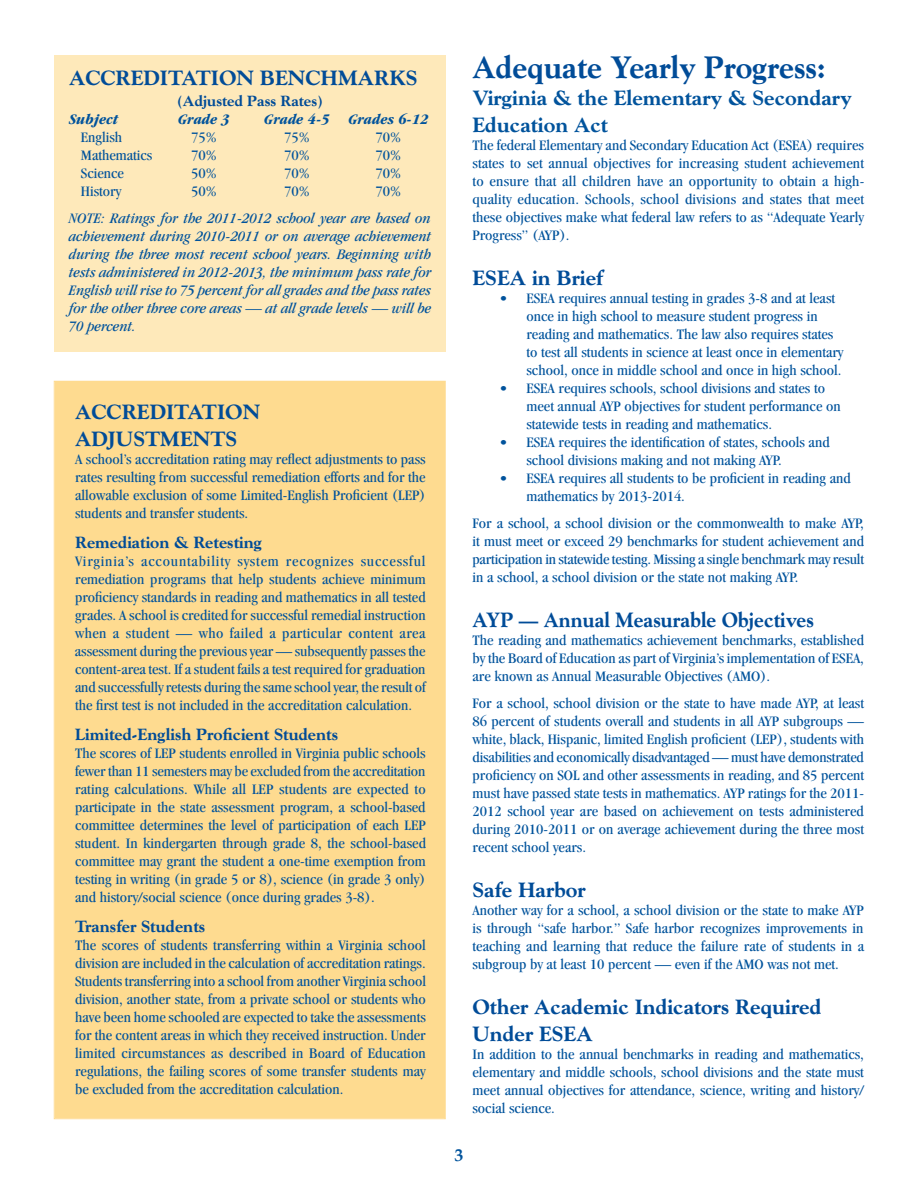
<style>
.page{position:relative;width:918px;height:1188px;background:#fff}
.page>*{position:absolute;margin:0;border:0;box-sizing:border-box;transform-origin:0 0}
.t1{font:800 31.5px "Goudy";color:#014c98;scale:.95 1}
.t2{font:800 21px/27px "Goudy";color:#014c98}
.t3{font:800 21px/27px "Goudy";color:#01539c}
.t4{font:800 21px "Goudy";color:#014c98;scale:.93 1}
.t5{font:700 18px "Palatino";color:#01539c}
.t6{font:800 16.5px "Goudy";color:#014c98}
.t7{font:condensed 15px/18px "Garamond";color:#01539c;text-align:justify;scale:1.1 1}
.t8{font:italic condensed 15px/18px "Garamond";color:#01539c;text-align:justify;scale:1.1 1}
.t9{font:italic 700 condensed 15px "Garamond";color:#01539c;scale:1.1 1}
.t10{font:800 15px "Goudy";color:#014c98}
</style>
<div class="page">
<div style="left:54px;top:381px;width:392px;height:738px;background:#fedb90"></div>
<div style="left:54px;top:55px;width:392px;height:296px;background:#fee9ba"></div>
<h2 class="t2" style="left:69px;top:64px;width:346px">Accreditation Benchmarks</h2>
<p class="t10" style="left:177px;top:92px;width:147px">(Adjusted Pass Rates)</p>
<p class="t9" style="left:69px;top:111px;width:46px">Subject</p>
<p class="t9" style="left:178px;top:111px;width:49px">Grade 3</p>
<p class="t9" style="left:264px;top:111px;width:151px">Grade 4-5 Grades 6-12</p>
<p class="t7" style="left:81px;top:128px;width:39px">English</p>
<p class="t7" style="left:191px;top:128px;width:25px">75%</p>
<p class="t7" style="left:284px;top:128px;width:25px">75%</p>
<p class="t7" style="left:376px;top:128px;width:25px">70%</p>
<p class="t7" style="left:81px;top:146px;width:66px">Mathematics</p>
<p class="t7" style="left:191px;top:146px;width:25px">70%</p>
<p class="t7" style="left:284px;top:146px;width:25px">70%</p>
<p class="t7" style="left:376px;top:146px;width:25px">70%</p>
<p class="t7" style="left:81px;top:164px;width:41px">Science</p>
<p class="t7" style="left:191px;top:164px;width:25px">50%</p>
<p class="t7" style="left:284px;top:164px;width:25px">70%</p>
<p class="t7" style="left:376px;top:164px;width:25px">70%</p>
<p class="t7" style="left:81px;top:182px;width:38px">History</p>
<p class="t7" style="left:191px;top:182px;width:25px">50%</p>
<p class="t7" style="left:284px;top:182px;width:25px">70%</p>
<p class="t7" style="left:376px;top:182px;width:25px">70%</p>
<p class="t8" style="left:69px;top:209px;width:331px">Note: Ratings for the 2011-2012 school year are based on achievement during 2010-2011 or on average achievement during the three most recent school years. Beginning with tests administered in 2012-2013, the minimum pass rate for English will rise to 75 percent for all grades and the pass rates for the other three core areas — at all grade levels — will be 70 percent.</p>
<h2 class="t2" style="left:75px;top:399px;width:182px">Accreditation<br>Adjustments</h2>
<p class="t7" style="left:75px;top:450px;width:320px">A school’s accreditation rating may reflect adjustments to pass rates resulting from successful remediation efforts and for the allowable exclusion of some Limited-English Proficient (LEP) students and transfer students.</p>
<p class="t6" style="left:75px;top:533px;width:189px">Remediation &amp; Retesting</p>
<p class="t7" style="left:75px;top:552px;width:321px">Virginia’s accountability system recognizes successful remediation programs that help students achieve minimum proficiency standards in reading and mathematics in all tested grades. A school is credited for successful remedial instruction when a student — who failed a particular content area assessment during the previous year — subsequently passes the content-area test. If a student fails a test required for graduation and successfully retests during the same school year, the result of the first test is not included in the accreditation calculation.</p>
<p class="t6" style="left:75px;top:725px;width:265px">Limited-English Proficient Students</p>
<p class="t7" style="left:75px;top:744px;width:321px">The scores of LEP students enrolled in Virginia public schools fewer than 11 semesters may be excluded from the accreditation rating calculations. While all LEP students are expected to participate in the state assessment program, a school-based committee determines the level of participation of each LEP student. In kindergarten through grade 8, the school-based committee may grant the student a one-time exemption from testing in writing (in grade 5 or 8), science (in grade 3 only) and history/social science (once during grades 3-8).</p>
<p class="t6" style="left:75px;top:917px;width:132px">Transfer Students</p>
<p class="t7" style="left:75px;top:936px;width:321px">The scores of students transferring within a Virginia school division are included in the calculation of accreditation ratings.<br>Students transferring into a school from another Virginia school division, another state, from a private school or students who have been home schooled are expected to take the assessments for the content areas in which they received instruction. Under limited circumstances as described in Board of Education regulations, the failing scores of some transfer students may be excluded from the accreditation calculation.</p>
<h1 class="t1" style="left:472px;top:49px;width:373px">Adequate Yearly Progress:</h1>
<h2 class="t3" style="left:472px;top:84px;width:381px">Virginia &amp; the Elementary &amp; Secondary<br>Education Act</h2>
<p class="t7" style="left:472px;top:136px;width:358px">The federal Elementary and Secondary Education Act (ESEA) requires states to set annual objectives for increasing student achievement to ensure that all children have an opportunity to obtain a high&shy;quality education. Schools, school divisions and states that meet these objectives make what federal law refers to as “Adequate Yearly Progress” (AYP).</p>
<h2 class="t2" style="left:472px;top:264px;width:132px">ESEA in Brief</h2>
<p class="t7" style="left:526px;top:289px;width:290px;text-align:left;text-indent:-27px">• ESEA requires annual testing in grades 3-8 and at least once in high school to measure student progress in reading and mathematics. The law also requires states to test all students in science at least once in elementary school, once in middle school and once in high school.</p>
<p class="t7" style="left:526px;top:379px;width:287px;text-align:left;text-indent:-27px">• ESEA requires schools, school divisions and states to meet annual AYP objectives for student performance on statewide tests in reading and mathematics.</p>
<p class="t7" style="left:526px;top:433px;width:277px;text-indent:-27px">• ESEA requires the identification of states, schools and school divisions making and not making AYP.</p>
<p class="t7" style="left:526px;top:469px;width:296px;text-indent:-27px">• ESEA requires all students to be proficient in reading and mathematics by 2013-2014.</p>
<p class="t7" style="left:472px;top:514px;width:357px">For a school, a school division or the commonwealth to make AYP, it must meet or exceed 29 benchmarks for student achievement and participation in statewide testing. Missing a single benchmark may result in a school, a school division or the state not making AYP.</p>
<h2 class="t4" style="left:472px;top:607px;width:369px">AYP — Annual Measurable Objectives</h2>
<p class="t7" style="left:472px;top:631px;width:357px">The reading and mathematics achievement benchmarks, established by the Board of Education as part of Virginia’s implementation of ESEA, are known as Annual Measurable Objectives (AMO).</p>
<p class="t7" style="left:472px;top:694px;width:358px">For a school, school division or the state to have made AYP, at least 86 percent of students overall and students in all AYP subgroups — white, black, Hispanic, limited English proficient (LEP), students with disabilities and economically disadvantaged — must have demonstrated proficiency on SOL and other assessments in reading, and 85 percent must have passed state tests in mathematics. AYP ratings for the 2011- 2012 school year are based on achievement on tests administered during 2010-2011 or on average achievement during the three most recent school years.</p>
<h2 class="t2" style="left:472px;top:876px;width:115px">Safe Harbor</h2>
<p class="t7" style="left:472px;top:901px;width:358px">Another way for a school, a school division or the state to make AYP is through “safe harbor.” Safe harbor recognizes improvements in teaching and learning that reduce the failure rate of students in a subgroup by at least 10 percent — even if the AMO was not met.</p>
<h2 class="t2" style="left:472px;top:993px;width:350px">Other Academic Indicators Required<br>Under ESEA</h2>
<p class="t7" style="left:472px;top:1045px;width:357px">In addition to the annual benchmarks in reading and mathematics, elementary and middle schools, school divisions and the state must meet annual objectives for attendance, science, writing and history/ social science.</p>
<p class="t5" style="left:454px;top:1139px;width:10px">3</p>
</div>
